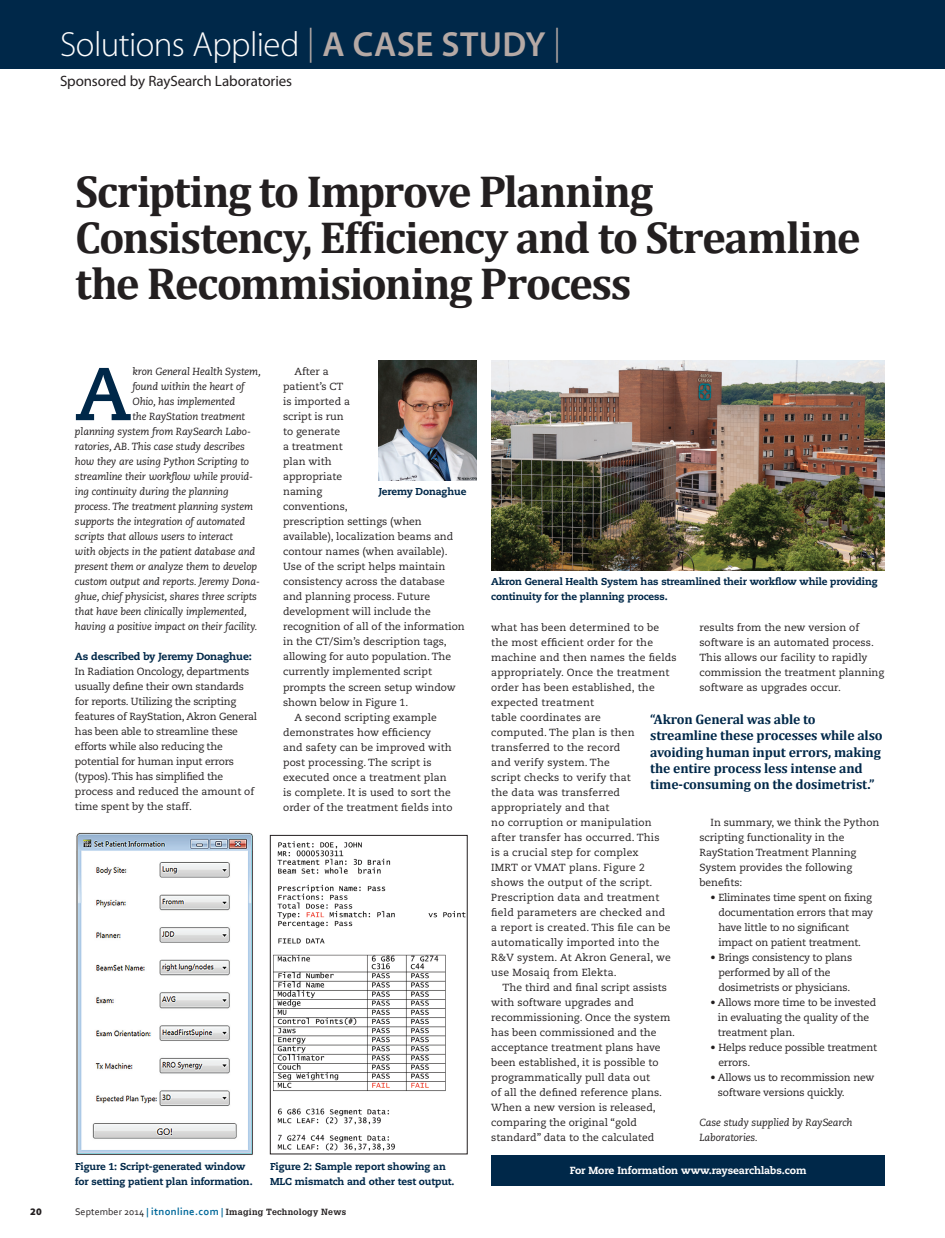
<style>
.page{position:relative;width:945px;height:1238px;background:#fff}
.page>*{position:absolute;margin:0;border:0;box-sizing:border-box;transform-origin:0 0}
.t1{font:700 74.62px "Caecilia LT Std";color:#002849}
.t2{font:700 45px/46.2px "Cambria";letter-spacing:-.03em;color:#231f20}
.t3{font:300 35px "Myriad Pro";letter-spacing:-.015em;color:#fff}
.t4{font:15px "Myriad Pro";letter-spacing:-.005em;color:#231f20}
.t5{font:700 13.75px/16.2px "Cambria";letter-spacing:-.01em;color:#002849}
.t6{font:10.25px/15px "Caecilia LT Std";color:#231f20}
.t7{font:italic 10.25px/15px "Caecilia LT Std";letter-spacing:-.01em;color:#231f20}
.t8{font:10.25px/15px "Caecilia LT Std";letter-spacing:.02em;color:#231f20}
.t9{font:10.25px/15px "Caecilia LT Std";letter-spacing:-.02em;color:#231f20}
.t10{font:800 10.25px "Caecilia LT Std";letter-spacing:-.01em;color:#fff}
.t11{font:800 10.25px "Caecilia LT Std";letter-spacing:-.01em;color:#002849}
.t12{font:800 10px/15px "Caecilia LT Std";letter-spacing:-.01em;color:#002849}
.t13{font:900 10px "Myriad Pro";color:#231f20}
.t14{font:700 8.75px "Glypha LT Std";letter-spacing:.03em;color:#231f20}
.s1{color:#b5a9a5}
.s2{font-weight:600;color:#b5a9a5}
.s3{font-family:"Corbel";font-weight:400;font-size:10px}
.s4{font-family:"Corbel";font-size:10px;color:#006899}
.s5{font-family:"Corbel";font-size:10.62px;color:#006899}
</style>
<div class="page">
<div style="left:0;top:0;width:945px;height:69px;background:#002849"></div>
<div style="left:491px;top:1155px;width:394px;height:30px;background:#002849"></div>
<img style="left:491px;top:360px;width:394px;height:210px">
<img style="left:379px;top:360px;width:97px;height:120px">
<img style="left:76px;top:832px;width:177px;height:323px">
<img style="left:274px;top:841px;width:192px;height:310px">
<div style="left:270px;top:835px;width:198px;height:319px;border:1px solid #231f20"></div>
<h3 class="t3" style="left:60px;top:25px;width:502px">Solutions Applied <span class="s1">|</span> <span class="s2">A CASE STUDY</span> <span class="s1">|</span></h3>
<h3 class="t4" style="left:60px;top:72px;width:234px">Sponsored by RaySearch Laboratories</h3>
<h2 class="t2" style="left:75px;top:167px;width:787px">Scripting to Improve Planning<br>Consistency, Efficiency and to Streamline the Recommisioning Process</h2>
<h1 class="t1" style="left:75px;top:350px;width:58px">A</h1>
<p class="t7" style="left:132px;top:364px;width:130px">kron General Health System,</p>
<p class="t7" style="left:132px;top:379px;width:114px">found within the heart of</p>
<p class="t7" style="left:132px;top:394px;width:104px">Ohio, has implemented</p>
<p class="t7" style="left:132px;top:409px;width:114px">the RayStation treatment</p>
<p class="t7" style="left:75px;top:424px;width:177px">planning system from RaySearch Labo-</p>
<p class="t7" style="left:75px;top:439px;width:171px">ratories, AB. This case study describes</p>
<p class="t7" style="left:75px;top:454px;width:176px">how they are using Python Scripting to</p>
<p class="t7" style="left:75px;top:469px;width:180px">streamline their workflow while provid-</p>
<p class="t7" style="left:75px;top:484px;width:155px">ing continuity during the planning</p>
<p class="t7" style="left:75px;top:499px;width:180px">process. The treatment planning system</p>
<p class="t7" style="left:75px;top:514px;width:172px">supports the integration of automated</p>
<p class="t7" style="left:75px;top:529px;width:160px">scripts that allows users to interact</p>
<p class="t7" style="left:75px;top:544px;width:182px">with objects in the patient database and</p>
<p class="t7" style="left:75px;top:559px;width:184px">present them or analyze them to develop</p>
<p class="t7" style="left:75px;top:574px;width:186px">custom output and reports. Jeremy Dona-</p>
<p class="t7" style="left:75px;top:589px;width:184px">ghue, chief physicist, shares three scripts</p>
<p class="t7" style="left:75px;top:604px;width:173px">that have been clinically implemented,</p>
<p class="t7" style="left:75px;top:619px;width:184px">having a positive impact on their facility.</p>
<p class="t11" style="left:75px;top:650px;width:178px">As described by Jeremy Donaghue:</p>
<p class="t9" style="left:75px;top:664px;width:184px">In Radiation Oncology, departments usually define their own standards for reports. Utilizing the scripting features of RayStation, Akron General has been able to streamline these efforts while also reducing the potential for human input errors (typos). This has simplified the process and reduced the amount of time spent by the staff.</p>
<p class="t6" style="left:294px;top:364px;width:36px">After a</p>
<p class="t6" style="left:283px;top:379px;width:62px">patient’s CT</p>
<p class="t6" style="left:283px;top:394px;width:68px">is imported a</p>
<p class="t6" style="left:283px;top:409px;width:62px">script is run</p>
<p class="t6" style="left:283px;top:424px;width:59px">to generate</p>
<p class="t6" style="left:283px;top:439px;width:61px">a treatment</p>
<p class="t6" style="left:283px;top:454px;width:50px">plan with</p>
<p class="t6" style="left:283px;top:469px;width:61px">appropriate</p>
<p class="t6" style="left:283px;top:484px;width:40px">naming</p>
<p class="t6" style="left:283px;top:499px;width:66px">conventions,</p>
<p class="t6" style="left:283px;top:514px;width:140px">prescription settings (when</p>
<p class="t6" style="left:283px;top:529px;width:172px">available), localization beams and</p>
<p class="t6" style="left:283px;top:544px;width:166px">contour names (when available).</p>
<p class="t6" style="left:283px;top:559px;width:164px">Use of the script helps maintain</p>
<p class="t6" style="left:283px;top:574px;width:163px">consistency across the database</p>
<p class="t6" style="left:283px;top:589px;width:149px">and planning process. Future</p>
<p class="t6" style="left:283px;top:604px;width:149px">development will include the</p>
<p class="t6" style="left:283px;top:619px;width:183px">recognition of all of the information</p>
<p class="t6" style="left:283px;top:634px;width:165px">in the CT/Sim’s description tags,</p>
<p class="t6" style="left:283px;top:649px;width:170px">allowing for auto population. The</p>
<p class="t6" style="left:283px;top:664px;width:150px">currently implemented script</p>
<p class="t6" style="left:283px;top:679px;width:174px">prompts the screen setup window</p>
<p class="t6" style="left:283px;top:694px;width:127px">shown below in Figure 1.</p>
<p class="t6" style="left:294px;top:709px;width:144px">A second scripting example</p>
<p class="t6" style="left:283px;top:724px;width:150px">demonstrates how efficiency</p>
<p class="t6" style="left:283px;top:739px;width:170px">and safety can be improved with</p>
<p class="t6" style="left:283px;top:754px;width:150px">post processing. The script is</p>
<p class="t6" style="left:283px;top:769px;width:165px">executed once a treatment plan</p>
<p class="t6" style="left:283px;top:784px;width:169px">is complete. It is used to sort the</p>
<p class="t6" style="left:283px;top:799px;width:171px">order of the treatment fields into</p>
<p class="t12" style="left:379px;top:484px;width:89px">Jeremy Donaghue</p>
<p class="t12" style="left:75px;top:1159px;width:179px">Figure 1: Script-generated window for setting patient plan information.</p>
<p class="t12" style="left:270px;top:1159px;width:186px">Figure 2: Sample report showing an<br>MLC mismatch and other test output.</p>
<p class="t13" style="left:30px;top:1206px;width:13px">20</p>
<p class="t14" style="left:75px;top:1206px;width:273px"><span class="s3">September 2014</span> <span class="s4">|</span> <span class="s5">itnonline.com</span> <span class="s4">|</span> Imaging Technology News</p>
<p class="t12" style="left:491px;top:574px;width:388px">Akron General Health System has streamlined their workflow while providing continuity for the planning process.</p>
<p class="t8" style="left:491px;top:619px;width:187px">what has been determined to be the most efficient order for the machine and then names the fields appropriately. Once the treatment order has been established, the expected treatment<br>table coordinates are<br>computed. The plan is then transferred to the record<br>and verify system. The<br>script checks to verify that<br>the data was transferred appropriately and that<br>no corruption or manipulation after transfer has occurred. This<br>is a crucial step for complex<br>IMRT or VMAT plans. Figure 2 shows the output of the script.<br>Prescription data and treatment field parameters are checked and<br>a report is created. This file can be automatically imported into the<br>R&amp;V system. At Akron General, we use Mosaiq from Elekta.</p>
<p class="t6" style="left:491px;top:980px;width:181px;text-indent:11px">The third and final script assists with software upgrades and recommissioning. Once the system has been commissioned and the acceptance treatment plans have been established, it is possible to programmatically pull data out<br>of all the defined reference plans.<br>When a new version is released, comparing the original “gold standard” data to the calculated</p>
<p class="t6" style="left:699px;top:620px;width:186px">results from the new version of software is an automated process.<br>This allows our facility to rapidly commission the treatment planning software as upgrades occur.</p>
<h3 class="t5" style="left:650px;top:711px;width:234px">“Akron General was able to streamline these processes while also avoiding human input errors, making the entire process less intense and time-consuming on the dosimetrist.”</h3>
<p class="t6" style="left:699px;top:815px;width:182px;text-indent:11px">In summary, we think the Python scripting functionality in the<br>RayStation Treatment Planning<br>System provides the following benefits:</p>
<p class="t6" style="left:718px;top:890px;width:156px;text-indent:-8px">• Eliminates time spent on fixing documentation errors that may have little to no significant impact on patient treatment.</p>
<p class="t6" style="left:718px;top:950px;width:135px;text-indent:-8px">• Brings consistency to plans performed by all of the dosimetrists or physicians.</p>
<p class="t6" style="left:718px;top:995px;width:160px;text-indent:-7px">• Allows more time to be invested in evaluating the quality of the treatment plan.</p>
<p class="t6" style="left:718px;top:1040px;width:160px;text-indent:-8px">• Helps reduce possible treatment errors.</p>
<p class="t6" style="left:718px;top:1070px;width:158px;text-indent:-7px">• Allows us to recommission new software versions quickly.</p>
<p class="t7" style="left:699px;top:1115px;width:155px">Case study supplied by RaySearch<br>Laboratories.</p>
<p class="t10" style="left:570px;top:1164px;width:238px">For More Information www.raysearchlabs.com</p>
</div>
